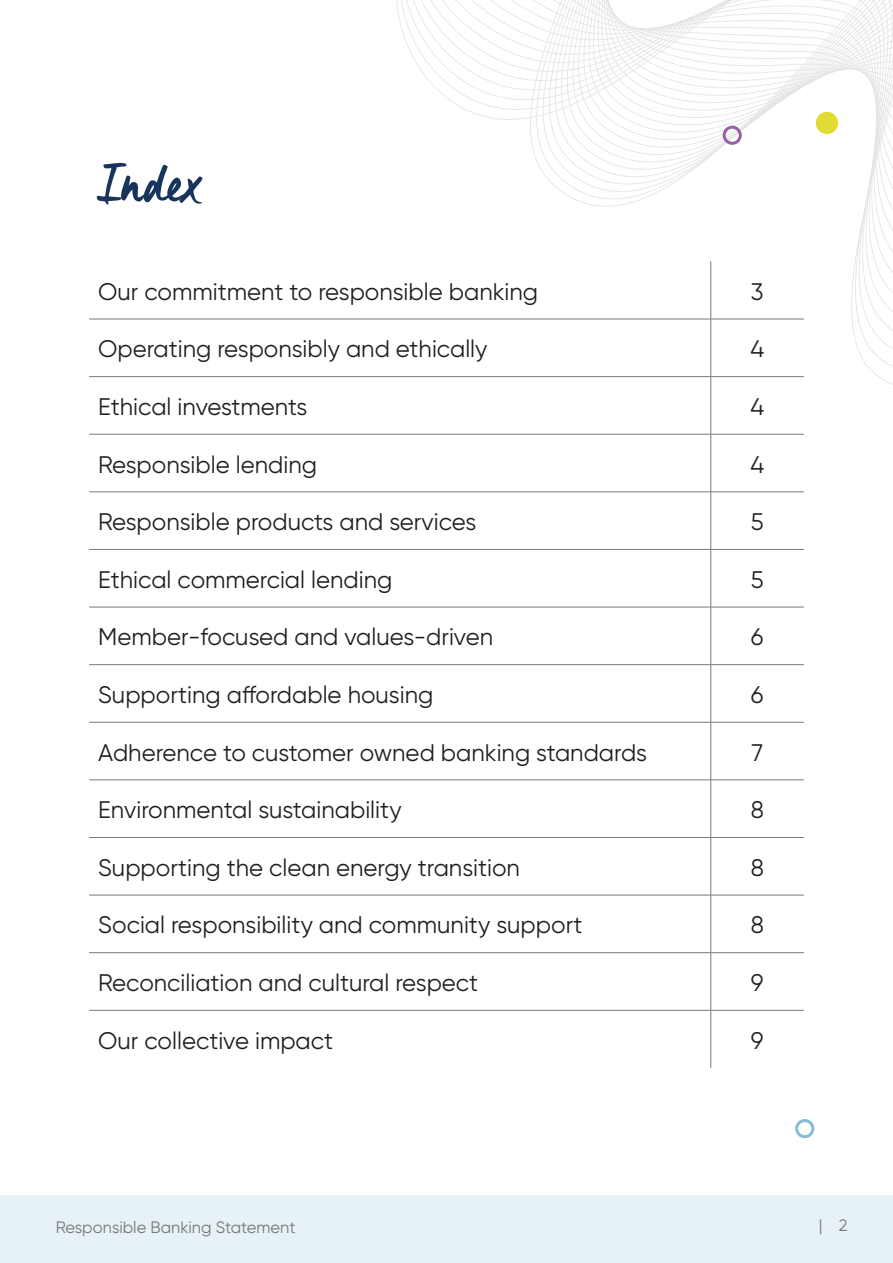
<style>
.page{position:relative;width:893px;height:1263px;background:#fff}
.page>*{position:absolute;margin:0;border:0;box-sizing:border-box;transform-origin:0 0}
.t1{font:54px "Manus Smooth";color:#18345d}
.t2{font:24px "Gilroy";color:#231f20}
.t3{font:16.5px "Gilroy";color:#797878}
</style>
<div class="page">
<hr style="left:710px;top:780px;width:1px;height:57px;background:#797878">
<hr style="left:710px;top:838px;width:1px;height:57px;background:#797878">
<hr style="left:710px;top:895px;width:1px;height:57px;background:#797878">
<hr style="left:710px;top:953px;width:1px;height:57px;background:#797878">
<hr style="left:710px;top:1010px;width:1px;height:58px;background:#797878">
<hr style="left:89px;top:319px;width:622px;height:1px;background:#797878">
<hr style="left:89px;top:376px;width:622px;height:1px;background:#797878">
<hr style="left:89px;top:434px;width:622px;height:1px;background:#797878">
<hr style="left:89px;top:492px;width:622px;height:1px;background:#797878">
<hr style="left:89px;top:549px;width:622px;height:1px;background:#797878">
<hr style="left:89px;top:607px;width:622px;height:1px;background:#797878">
<hr style="left:89px;top:664px;width:622px;height:1px;background:#797878">
<hr style="left:89px;top:722px;width:622px;height:1px;background:#797878">
<hr style="left:89px;top:780px;width:622px;height:1px;background:#797878">
<hr style="left:89px;top:837px;width:622px;height:1px;background:#797878">
<hr style="left:711px;top:837px;width:93px;height:1px;background:#797878">
<hr style="left:89px;top:895px;width:622px;height:1px;background:#797878">
<hr style="left:711px;top:895px;width:93px;height:1px;background:#797878">
<hr style="left:89px;top:952px;width:622px;height:1px;background:#797878">
<hr style="left:711px;top:952px;width:93px;height:1px;background:#797878">
<hr style="left:89px;top:1010px;width:622px;height:1px;background:#797878">
<hr style="left:711px;top:1010px;width:93px;height:1px;background:#797878">
<svg style="left:406px;top:318px;width:398px;height:486px"></svg>
<svg style="left:590px;top:318px;width:114px;height:239px"></svg>
<svg style="left:396px;top:0;width:308px;height:207px"></svg>
<svg style="left:704px;top:0;width:189px;height:600px"></svg>
<div style="left:0;top:1195px;width:893px;height:68px;background:#e7f2f6"></div>
<div style="left:723px;top:126px;width:19px;height:19px;border:3px solid #9560a4;border-radius:50%"></div>
<div style="left:816px;top:112px;width:22px;height:22px;background:#e0dc33;border-radius:50%"></div>
<div style="left:795px;top:1119px;width:19px;height:19px;border:3px solid #85bed4;border-radius:50%"></div>
<p class="t1" style="left:97px;top:150px;width:106px">Index</p>
<p class="t2" style="left:98px;top:277px;width:442px">Our commitment to responsible banking</p>
<p class="t2" style="left:751px;top:277px;width:14px">3</p>
<p class="t2" style="left:98px;top:334px;width:391px">Operating responsibly and ethically</p>
<p class="t2" style="left:750px;top:334px;width:15px">4</p>
<p class="t2" style="left:98px;top:392px;width:211px">Ethical investments</p>
<p class="t2" style="left:750px;top:392px;width:15px">4</p>
<p class="t2" style="left:98px;top:450px;width:220px">Responsible lending</p>
<p class="t2" style="left:750px;top:450px;width:15px">4</p>
<p class="t2" style="left:98px;top:507px;width:380px">Responsible products and services</p>
<p class="t2" style="left:751px;top:507px;width:14px">5</p>
<p class="t2" style="left:98px;top:565px;width:296px">Ethical commercial lending</p>
<p class="t2" style="left:751px;top:565px;width:14px">5</p>
<p class="t2" style="left:98px;top:622px;width:396px">Member-focused and values-driven</p>
<p class="t2" style="left:751px;top:622px;width:14px">6</p>
<p class="t2" style="left:98px;top:680px;width:337px">Supporting affordable housing</p>
<p class="t2" style="left:751px;top:680px;width:14px">6</p>
<p class="t2" style="left:98px;top:738px;width:550px">Adherence to customer owned banking standards</p>
<p class="t2" style="left:751px;top:738px;width:13px">7</p>
<p class="t2" style="left:98px;top:795px;width:305px">Environmental sustainability</p>
<p class="t2" style="left:751px;top:795px;width:15px">8</p>
<p class="t2" style="left:98px;top:853px;width:423px">Supporting the clean energy transition</p>
<p class="t2" style="left:751px;top:853px;width:15px">8</p>
<p class="t2" style="left:98px;top:910px;width:486px">Social responsibility and community support</p>
<p class="t2" style="left:751px;top:910px;width:15px">8</p>
<p class="t2" style="left:98px;top:968px;width:382px">Reconciliation and cultural respect</p>
<p class="t2" style="left:751px;top:968px;width:14px">9</p>
<p class="t2" style="left:98px;top:1026px;width:236px">Our collective impact</p>
<p class="t2" style="left:751px;top:1026px;width:14px">9</p>
<p class="t3" style="left:56px;top:1217px;width:241px">Responsible Banking Statement</p>
<p class="t3" style="left:819px;top:1215px;width:30px">| 2</p>
</div>
